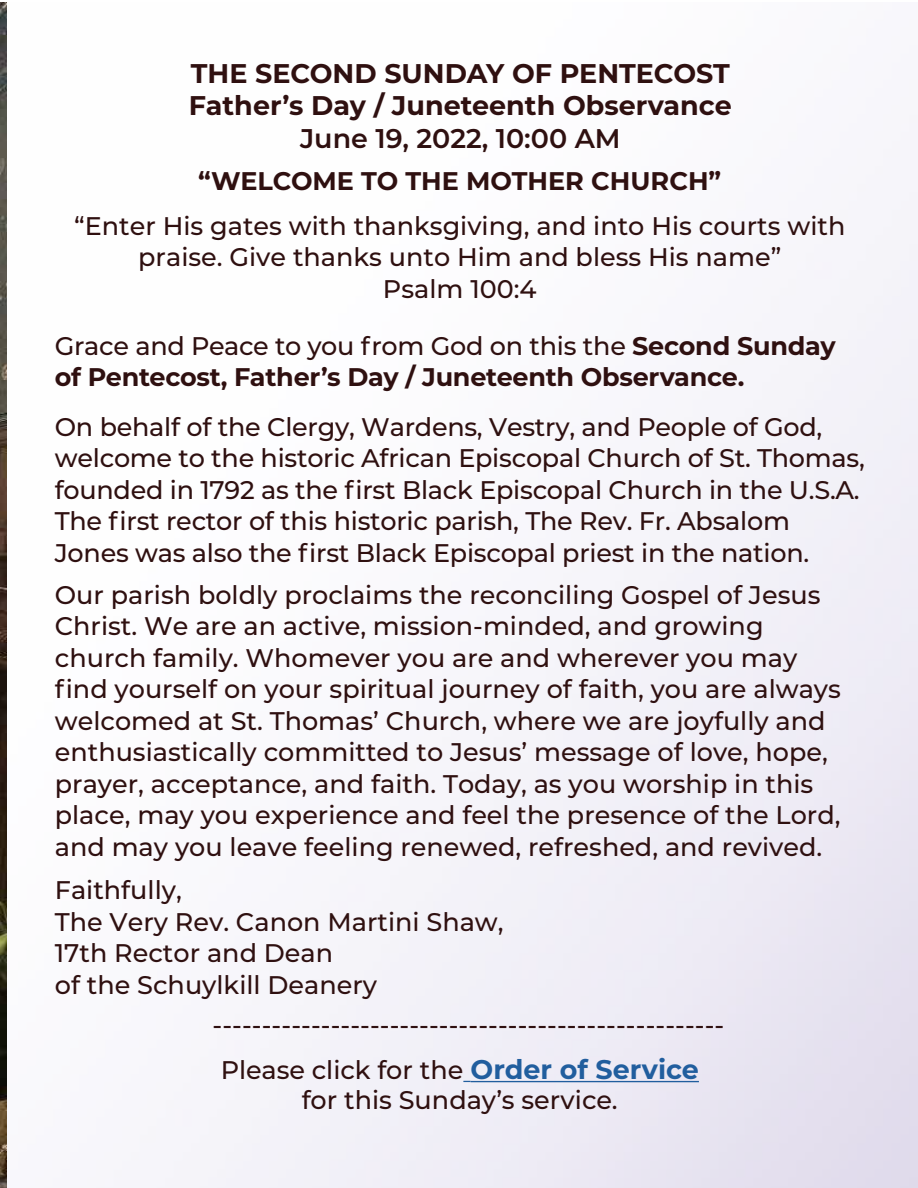
<style>
.page{position:relative;width:918px;height:1188px;background:#fff}
.page>*{position:absolute;margin:0;border:0;box-sizing:border-box;transform-origin:0 0}
.t1{font:700 27px/32.4px "Montserrat";color:#2f1010}
.t2{font:600 27px "Montserrat";color:#2f1010}
.t3{font:500 25.5px/31.5px "Montserrat";color:#2f1010}
.t4{font:700 25.5px/31.5px "Montserrat";letter-spacing:-.01em;color:#2f1010}
.s1{font-weight:500}
.s2{font-weight:700;font-size:27px;color:#215e9e}
</style>
<div class="page">
<img style="left:6px;top:2px;width:912px;height:1186px">
<img style="left:0;top:2px;width:6px;height:1186px">
<hr style="left:471px;top:1081px;width:228px;height:1px;background:#215e9e">
<p class="t1" style="left:189px;top:56px;width:544px">THE SECOND SUNDAY OF PENTECOST<br>Father’s Day / Juneteenth Observance</p>
<p class="t2" style="left:300px;top:119px;width:322px">June 19, 2022, 10:00 AM</p>
<p class="t4" style="left:198px;top:164px;width:525px">“WELCOME TO THE MOTHER CHURCH”</p>
<p class="t3" style="left:74px;top:209px;width:773px;text-align:center">“Enter His gates with thanksgiving, and into His courts with praise. Give thanks unto Him and bless His name”<br>Psalm 100:4</p>
<p class="t4" style="left:55px;top:329px;width:782px"><span class="s1">Grace and Peace to you from God on this the</span> Second Sunday of Pentecost, Father’s Day / Juneteenth Observance.</p>
<p class="t3" style="left:55px;top:410px;width:812px">On behalf of the Clergy, Wardens, Vestry, and People of God, welcome to the historic African Episcopal Church of St. Thomas, founded in 1792 as the first Black Episcopal Church in the U.S.A.<br>The first rector of this historic parish, The Rev. Fr. Absalom Jones was also the first Black Episcopal priest in the nation.</p>
<p class="t3" style="left:55px;top:578px;width:788px">Our parish boldly proclaims the reconciling Gospel of Jesus Christ. We are an active, mission-minded, and growing church family. Whomever you are and wherever you may find yourself on your spiritual journey of faith, you are always welcomed at St. Thomas’ Church, where we are joyfully and enthusiastically committed to Jesus’ message of love, hope, prayer, acceptance, and faith. Today, as you worship in this place, may you experience and feel the presence of the Lord, and may you leave feeling renewed, refreshed, and revived.</p>
<p class="t3" style="left:55px;top:874px;width:450px">Faithfully,<br>The Very Rev. Canon Martini Shaw,<br>17th Rector and Dean<br>of the Schuylkill Deanery</p>
<p class="t3" style="left:221px;top:1002px;width:505px;line-height:44.4px;text-indent:-8px">----------------------------------------------------<br>Please click for the <span class="s2">Order of Service</span></p>
<p class="t3" style="left:302px;top:1084px;width:317px">for this Sunday’s service.</p>
</div>
